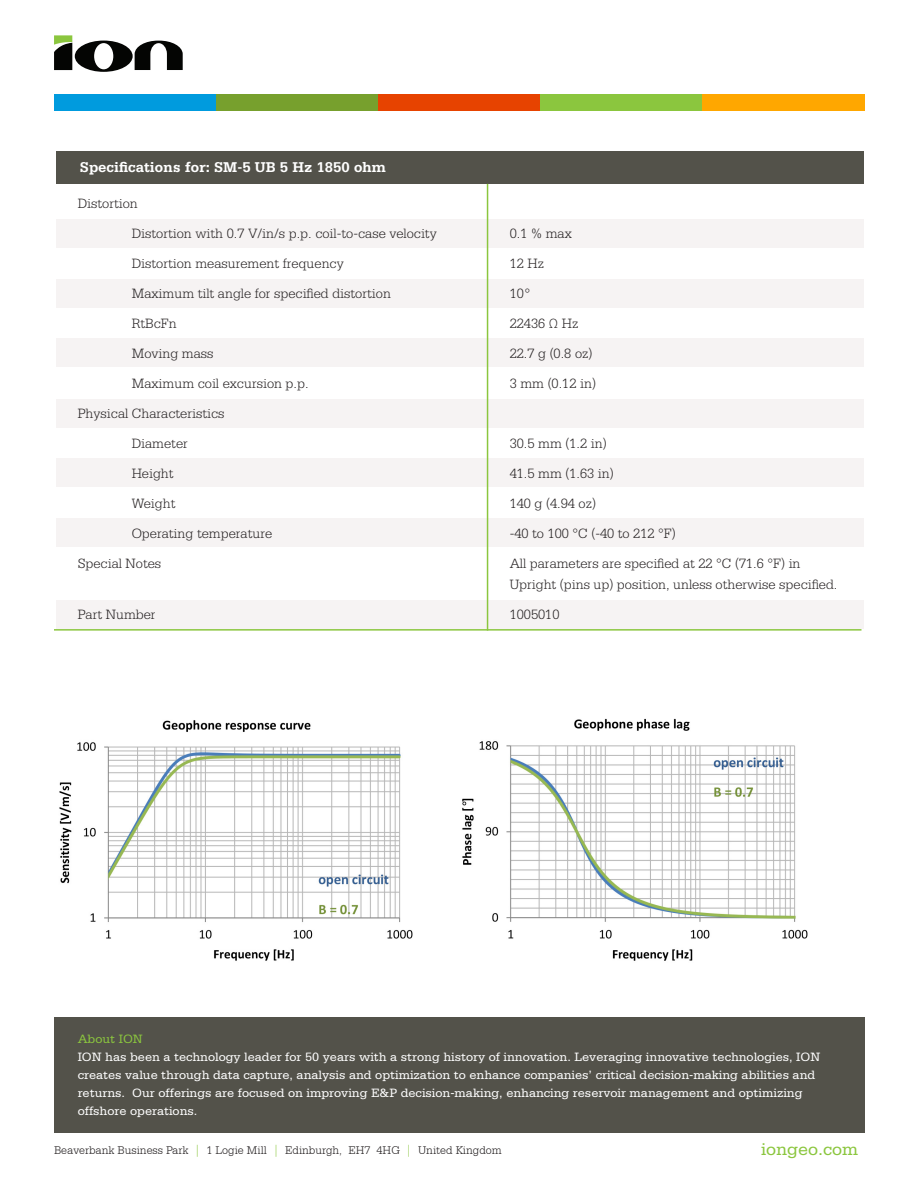
<style>
.page{position:relative;width:918px;height:1188px;background:#fff}
.page>*{position:absolute;margin:0;border:0;box-sizing:border-box;transform-origin:0 0}
.Bullet_text{font:18px "Serifa Std";color:#8bc63e}
.t1{font:700 15px "Serifa Std";color:#fff}
.Body_Copy{font:300 14.25px "Serifa Std";color:#231f20}
.Body_Copy-2{font:12.75px/18px "Serifa Std";color:#fff}
.Body_Copy-3{font:12.75px "Serifa Std";color:#8bc63e}
.Bullet_text-2{font:300 12px "Serifa BT";color:#231f20}
.s1{font-style:italic}
.s2{color:#8bc63e}
</style>
<div class="page">
<div style="left:54px;top:95px;width:162px;height:16px;background:#009bde"></div>
<div style="left:216px;top:95px;width:162px;height:16px;background:#77a02d"></div>
<div style="left:378px;top:95px;width:162px;height:16px;background:#e74300"></div>
<div style="left:540px;top:95px;width:162px;height:16px;background:#8bc63e"></div>
<div style="left:702px;top:95px;width:162px;height:16px;background:#ffa700"></div>
<svg style="left:54px;top:35px;width:129px;height:37px"></svg>
<div style="left:54px;top:1017px;width:810px;height:115px;background:#53524a"></div>
<div style="left:56px;top:600px;width:808px;height:28px;background:#f6f3f3"></div>
<div style="left:56px;top:518px;width:808px;height:28px;background:#f6f3f3"></div>
<div style="left:56px;top:459px;width:808px;height:28px;background:#f6f3f3"></div>
<div style="left:56px;top:399px;width:808px;height:29px;background:#f6f3f3"></div>
<div style="left:56px;top:338px;width:808px;height:29px;background:#f6f3f3"></div>
<div style="left:56px;top:279px;width:808px;height:28px;background:#f6f3f3"></div>
<div style="left:56px;top:220px;width:808px;height:28px;background:#f6f3f3"></div>
<div style="left:56px;top:151px;width:808px;height:33px;background:#53524a"></div>
<hr style="left:487px;top:184px;width:1px;height:447px;background:#8bc63e">
<hr style="left:54px;top:629px;width:808px;height:2px;background:#8bc63e">
<img style="left:59px;top:720px;width:354px;height:241px">
<img style="left:462px;top:718px;width:346px;height:243px">
<p class="t1" style="left:80px;top:158px;width:307px">Specifications for: SM-5 UB 5 Hz 1850 ohm</p>
<p class="Body_Copy" style="left:78px;top:195px;width:62px">Distortion</p>
<p class="Body_Copy" style="left:132px;top:225px;width:307px">Distortion with 0.7 V/in/s p.p. coil-to-case velocity</p>
<p class="Body_Copy" style="left:510px;top:225px;width:64px">0.1 % max</p>
<p class="Body_Copy" style="left:132px;top:255px;width:214px">Distortion measurement frequency</p>
<p class="Body_Copy" style="left:510px;top:255px;width:36px">12 Hz</p>
<p class="Body_Copy" style="left:132px;top:285px;width:261px">Maximum tilt angle for specified distortion</p>
<p class="Body_Copy" style="left:510px;top:285px;width:21px">10<span class="s1">°</span></p>
<p class="Body_Copy" style="left:132px;top:315px;width:47px">RtBcFn</p>
<p class="Body_Copy" style="left:510px;top:315px;width:70px">22436 Ω Hz</p>
<p class="Body_Copy" style="left:132px;top:345px;width:83px">Moving mass</p>
<p class="Body_Copy" style="left:510px;top:345px;width:84px">22.7 g (0.8 oz)</p>
<p class="Body_Copy" style="left:132px;top:375px;width:178px">Maximum coil excursion p.p.</p>
<p class="Body_Copy" style="left:510px;top:375px;width:88px">3 mm (0.12 in)</p>
<p class="Body_Copy" style="left:78px;top:405px;width:148px">Physical Characteristics</p>
<p class="Body_Copy" style="left:132px;top:435px;width:58px">Diameter</p>
<p class="Body_Copy" style="left:510px;top:435px;width:98px">30.5 mm (1.2 in)</p>
<p class="Body_Copy" style="left:132px;top:465px;width:43px">Height</p>
<p class="Body_Copy" style="left:510px;top:465px;width:106px">41.5 mm (1.63 in)</p>
<p class="Body_Copy" style="left:132px;top:495px;width:45px">Weight</p>
<p class="Body_Copy" style="left:510px;top:495px;width:88px">140 g (4.94 oz)</p>
<p class="Body_Copy" style="left:132px;top:525px;width:142px">Operating temperature</p>
<p class="Body_Copy" style="left:510px;top:525px;width:168px">-40 to 100 °C (-40 to 212 °F)</p>
<p class="Body_Copy" style="left:78px;top:555px;width:85px">Special Notes</p>
<p class="Body_Copy" style="left:510px;top:555px;width:292px">All parameters are specified at 22 °C (71.6 °F) in</p>
<p class="Body_Copy" style="left:510px;top:576px;width:329px">Upright (pins up) position, unless otherwise specified.</p>
<p class="Body_Copy" style="left:78px;top:606px;width:79px">Part Number</p>
<p class="Body_Copy" style="left:510px;top:606px;width:51px">1005010</p>
<p class="Body_Copy-3" style="left:78px;top:1032px;width:67px">About ION</p>
<p class="Body_Copy-2" style="left:78px;top:1048px;width:744px">ION has been a technology leader for 50 years with a strong history of innovation. Leveraging innovative technologies, ION creates value through data capture, analysis and optimization to enhance companies’ critical decision-making abilities and returns. Our offerings are focused on improving E&amp;P decision-making, enhancing reservoir management and optimizing offshore operations.</p>
<p class="Bullet_text-2" style="left:54px;top:1143px;width:449px">Beaverbank Business Park <span class="s2">|</span> 1 Logie Mill <span class="s2">|</span> Edinburgh, EH7 4HG <span class="s2">|</span> United Kingdom</p>
<p class="Bullet_text" style="left:761px;top:1139px;width:99px">iongeo.com</p>
</div>
